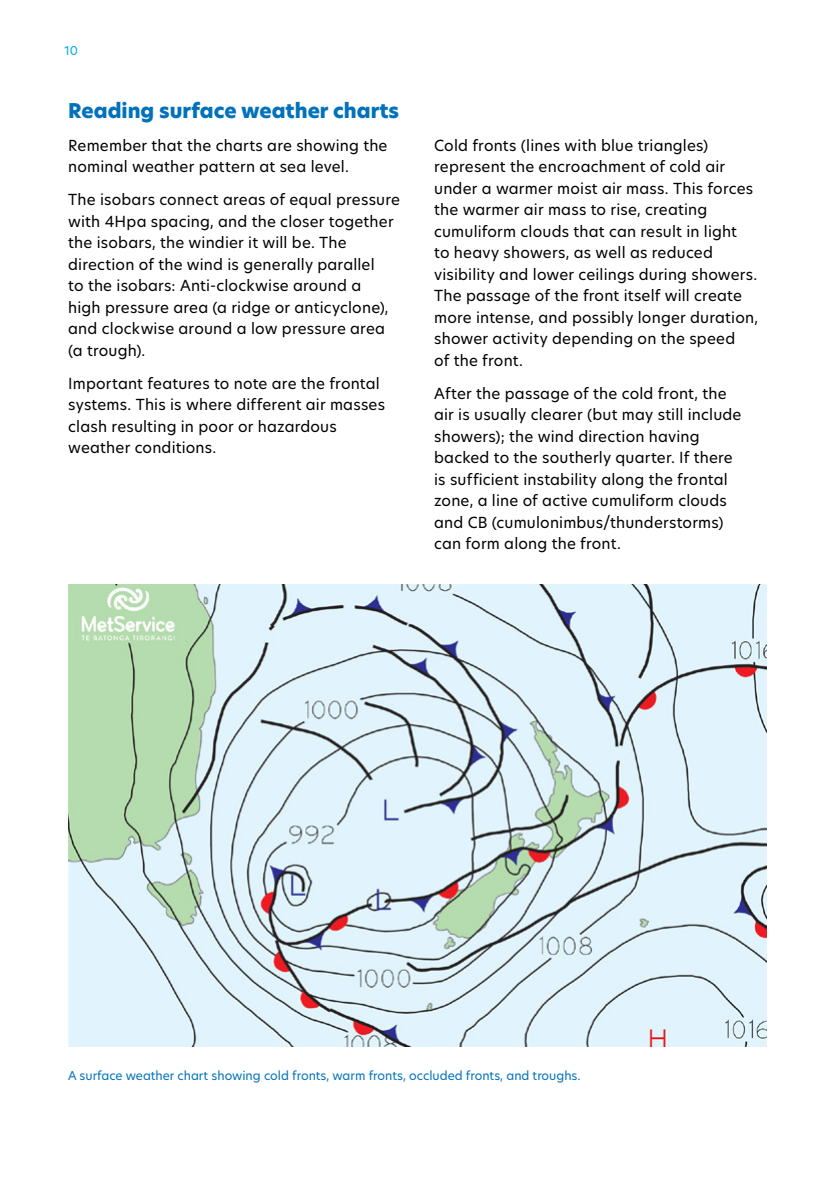
<style>
.page{position:relative;width:840px;height:1191px;background:#fff}
.page>*{position:absolute;margin:0;border:0;box-sizing:border-box;transform-origin:0 0}
.H2_Blue{font:800 20px "New Hero";color:#0072bc}
.Body{font:15px/21.6px "New Hero";letter-spacing:.01em;color:#000}
.Captions{font:12px "New Hero";color:#0072bc}
.t1{font:12px "New Hero";color:#00aae7}
</style>
<div class="page">
<img style="left:68px;top:584px;width:697px;height:462px">
<p class="t1" style="left:64px;top:42px;width:15px">10</p>
<p class="H2_Blue" style="left:68px;top:97px;width:332px">Reading surface weather charts</p>
<p class="Body" style="left:68px;top:134px;width:320px">Remember that the charts are showing the nominal weather pattern at sea level.</p>
<p class="Body" style="left:68px;top:189px;width:333px">The isobars connect areas of equal pressure with 4Hpa spacing, and the closer together the isobars, the windier it will be. The direction of the wind is generally parallel<br>to the isobars: Anti-clockwise around a<br>high pressure area (a ridge or anticyclone), and clockwise around a low pressure area (a trough).</p>
<p class="Body" style="left:68px;top:372px;width:318px">Important features to note are the frontal systems. This is where different air masses clash resulting in poor or hazardous weather conditions.</p>
<p class="Body" style="left:434px;top:134px;width:325px">Cold fronts (lines with blue triangles) represent the encroachment of cold air under a warmer moist air mass. This forces the warmer air mass to rise, creating cumuliform clouds that can result in light<br>to heavy showers, as well as reduced visibility and lower ceilings during showers.<br>The passage of the front itself will create more intense, and possibly longer duration, shower activity depending on the speed<br>of the front.</p>
<p class="Body" style="left:434px;top:382px;width:309px">After the passage of the cold front, the air is usually clearer (but may still include showers); the wind direction having backed to the southerly quarter. If there is sufficient instability along the frontal zone, a line of active cumuliform clouds and CB (cumulonimbus/thunderstorms) can form along the front.</p>
<p class="Captions" style="left:68px;top:1067px;width:513px">A surface weather chart showing cold fronts, warm fronts, occluded fronts, and troughs.</p>
</div>
